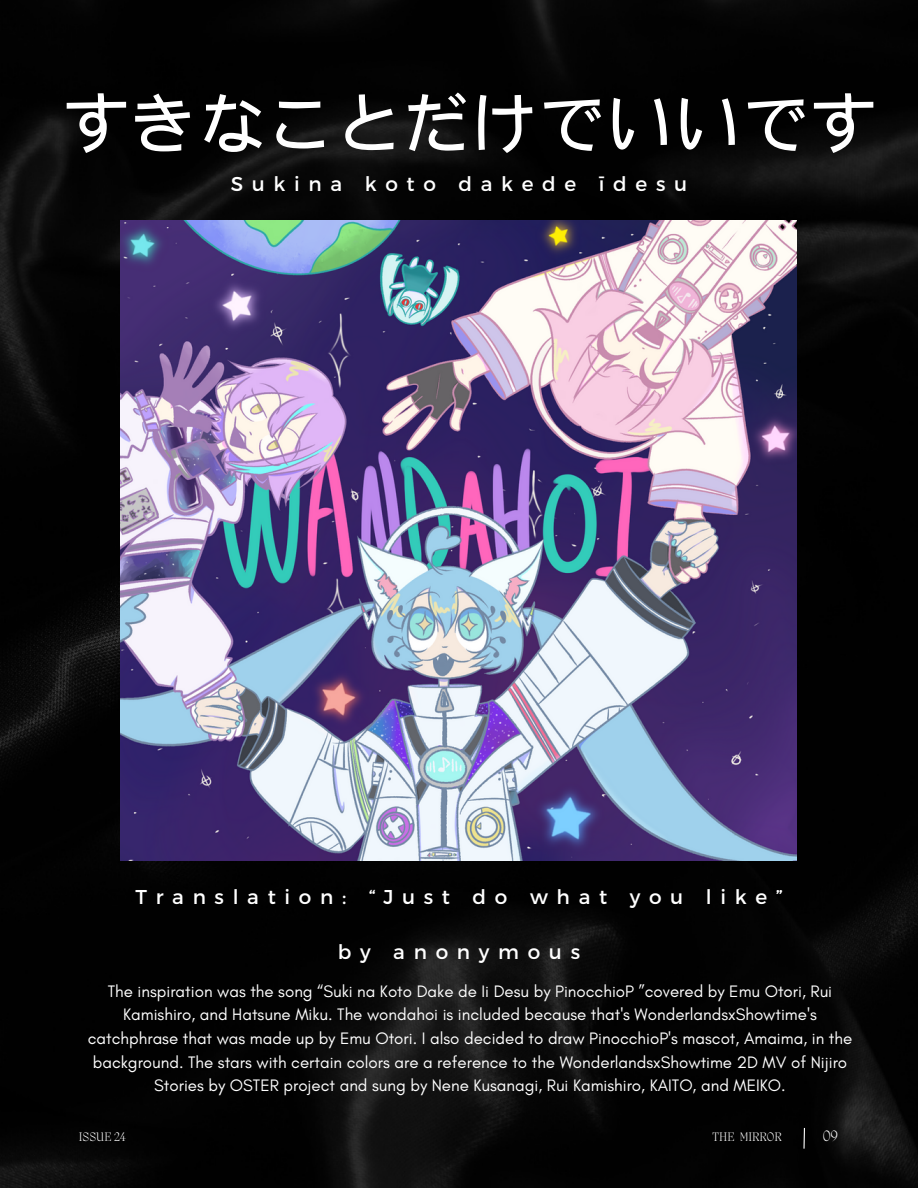
<style>
.page{position:relative;width:918px;height:1188px;background:#fff}
.page>*{position:absolute;margin:0;border:0;box-sizing:border-box;transform-origin:0 0}
.t1{font:67.95px "Wen Quan Yi Micro Hei";color:#fff}
.t2{font:20.1px "Montserrat";letter-spacing:.435em;color:#fff}
.t3{font:16.95px/23.7px "Glacial Indifference";color:#fff;text-align:center}
.t4{font:200 15.45px "Migra";color:#fff}
.t5{font:200 12.75px "Migra";color:#fff}
</style>
<div class="page">
<img style="left:0;top:0;width:918px;height:1188px">
<img style="left:121px;top:221px;width:676px;height:640px">
<hr style="left:803px;top:1128px;width:2px;height:21px;background:#fff">
<p class="t1" style="left:62px;top:84px;width:817px">すきなことだけでいいです</p>
<p class="t2" style="left:231px;top:171px;width:458px">Sukina koto dakede īdesu</p>
<p class="t2" style="left:135px;top:884px;width:649px">Translation: “Just do what you like”</p>
<p class="t2" style="left:338px;top:939px;width:244px">by anonymous</p>
<p class="t3" style="left:88px;top:979px;width:766px">The inspiration was the song “Suki na Koto Dake de Ii Desu by PinocchioP ”covered by Emu Otori, Rui Kamishiro, and Hatsune Miku. The wondahoi is included because that's WonderlandsxShowtime's catchphrase that was made up by Emu Otori. I also decided to draw PinocchioP's mascot, Amaima, in the background. The stars with certain colors are a reference to the WonderlandsxShowtime 2D MV of Nijiro Stories by OSTER project and sung by Nene Kusanagi, Rui Kamishiro, KAITO, and MEIKO.</p>
<p class="t5" style="left:79px;top:1131px;width:48px">ISSUE 24</p>
<p class="t5" style="left:713px;top:1131px;width:71px">THE MIRROR</p>
<p class="t4" style="left:823px;top:1129px;width:16px">09</p>
</div>
